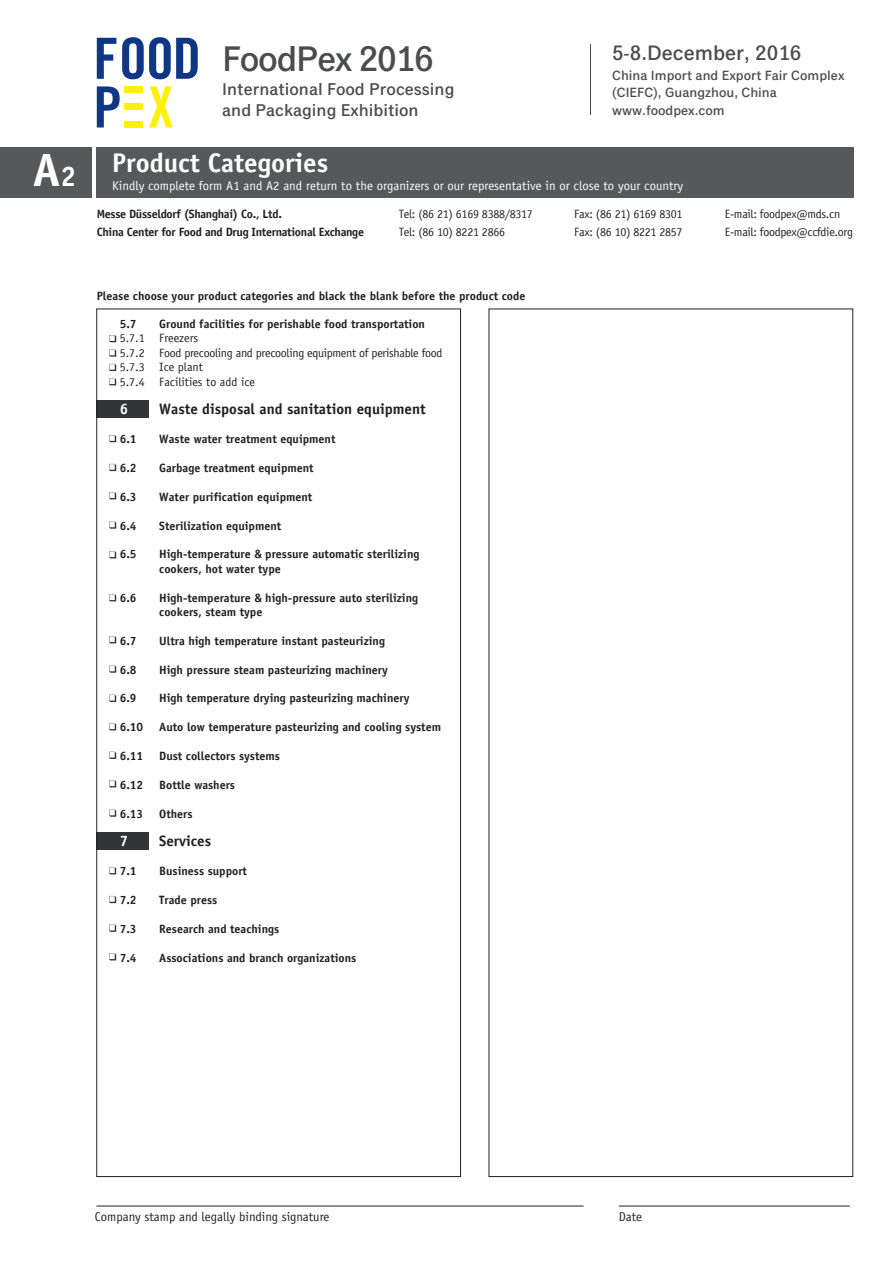
<style>
.page{position:relative;width:893px;height:1263px;background:#fff}
.page>*{position:absolute;margin:0;border:0;box-sizing:border-box;transform-origin:0 0}
.t1{font:700 46.5px "Officina Sans";color:#fff}
.t2{font:500 35.7px "Classic Grotesque Pro";letter-spacing:-.035em;color:#4b4c4d}
.t3{font:700 27px "Officina Sans";color:#fff}
.t4{font:500 21px "Classic Grotesque Pro";color:#4b4c4d}
.t5{font:500 17.1px/20.5px "Classic Grotesque Pro";color:#4b4c4d}
.t6{font:700 15px "Officina Sans";color:#231f20}
.t7{font:700 15px "Officina Sans";color:#fff}
.t8{font:500 13.5px/16.5px "Classic Grotesque Pro";color:#4b4c4d}
.t9{font:12.75px "Officina Sans";color:#fff}
.t10{font:12.75px "Officina Sans";color:#231f20}
.t11{font:700 12px/14.4px "Officina Sans";color:#231f20}
.t12{font:12px/14.4px "Officina Sans";letter-spacing:-.025em;color:#231f20}
.t13{font:700 12px/18px "Officina Sans";letter-spacing:-.025em;color:#231f20}
.s1{font-size:28.2px}
</style>
<div class="page">
<div style="left:96px;top:400px;width:53px;height:17px;background:#323436"></div>
<div style="left:96px;top:832px;width:53px;height:17px;background:#323436"></div>
<div style="left:97px;top:147px;width:757px;height:50px;background:#57585a"></div>
<div style="left:0;top:147px;width:91px;height:50px;background:#57585a"></div>
<svg style="left:109px;top:335px;width:7px;height:7px"></svg>
<svg style="left:109px;top:349px;width:7px;height:8px"></svg>
<svg style="left:109px;top:364px;width:7px;height:7px"></svg>
<svg style="left:109px;top:378px;width:7px;height:7px"></svg>
<svg style="left:109px;top:435px;width:7px;height:7px"></svg>
<svg style="left:109px;top:551px;width:7px;height:7px"></svg>
<svg style="left:109px;top:594px;width:7px;height:7px"></svg>
<svg style="left:109px;top:464px;width:7px;height:7px"></svg>
<svg style="left:109px;top:492px;width:7px;height:7px"></svg>
<svg style="left:109px;top:521px;width:7px;height:8px"></svg>
<svg style="left:109px;top:636px;width:7px;height:7px"></svg>
<svg style="left:109px;top:665px;width:7px;height:8px"></svg>
<svg style="left:109px;top:695px;width:7px;height:7px"></svg>
<svg style="left:109px;top:723px;width:7px;height:7px"></svg>
<svg style="left:109px;top:752px;width:7px;height:7px"></svg>
<svg style="left:109px;top:780px;width:7px;height:7px"></svg>
<svg style="left:109px;top:809px;width:7px;height:8px"></svg>
<svg style="left:109px;top:867px;width:7px;height:7px"></svg>
<svg style="left:109px;top:896px;width:7px;height:7px"></svg>
<svg style="left:109px;top:924px;width:7px;height:8px"></svg>
<svg style="left:109px;top:953px;width:7px;height:7px"></svg>
<hr style="left:619px;top:1206px;width:231px;height:1px;background:#231f20">
<hr style="left:96px;top:1206px;width:488px;height:1px;background:#231f20">
<hr style="left:590px;top:44px;width:1px;height:71px;background:#4b4c4d">
<svg style="left:97px;top:38px;width:19px;height:41px"></svg>
<svg style="left:122px;top:37px;width:76px;height:42px"></svg>
<svg style="left:97px;top:86px;width:23px;height:41px"></svg>
<svg style="left:149px;top:86px;width:24px;height:41px"></svg>
<div style="left:124px;top:86px;width:19px;height:7px;background:#fff101"></div>
<div style="left:124px;top:104px;width:19px;height:6px;background:#fff101"></div>
<div style="left:124px;top:121px;width:19px;height:6px;background:#fff101"></div>
<h2 class="t2" style="left:222px;top:38px;width:213px">FoodPex 2016</h2>
<h3 class="t5" style="left:222px;top:80px;width:234px">International Food Processing and Packaging Exhibition</h3>
<h3 class="t4" style="left:612px;top:41px;width:191px">5-8.December, 2016</h3>
<p class="t8" style="left:612px;top:68px;width:234px">China Import and Export Fair Complex (CIEFC), Guangzhou, China</p>
<p class="t8" style="left:612px;top:102px;width:114px">www.foodpex.com</p>
<h1 class="t1" style="left:33px;top:141px;width:45px">A<span class="s1">2</span></h1>
<h3 class="t3" style="left:112px;top:146px;width:218px">Product Categories</h3>
<p class="t9" style="left:112px;top:178px;width:572px">Kindly complete form A1 and A2 and return to the organizers or our representative in or close to your country</p>
<p class="t13" style="left:97px;top:204px;width:269px">Messe Düsseldorf (Shanghai) Co., Ltd.<br>China Center for Food and Drug International Exchange</p>
<p class="t12" style="left:399px;top:204px;width:136px;line-height:18px">Tel: (86 21) 6169 8388/8317<br>Tel: (86 10) 8221 2866</p>
<p class="t12" style="left:574px;top:204px;width:110px;line-height:18px">Fax: (86 21) 6169 8301<br>Fax: (86 10) 8221 2857</p>
<p class="t12" style="left:725px;top:204px;width:130px;line-height:18px">E-mail: foodpex@mds.cn<br>E-mail: foodpex@ccfdie.org</p>
<p class="t11" style="left:97px;top:288px;width:430px">Please choose your product categories and black the blank before the product code</p>
<p class="t11" style="left:120px;top:316px;width:18px">5.7</p>
<p class="t12" style="left:120px;top:331px;width:27px;text-align:justify">5.7.1<br>5.7.2<br>5.7.3<br>5.7.4</p>
<p class="t7" style="left:120px;top:400px;width:10px">6</p>
<p class="t11" style="left:120px;top:432px;width:18px">6.1</p>
<p class="t11" style="left:120px;top:460px;width:18px">6.2</p>
<p class="t11" style="left:120px;top:489px;width:18px">6.3</p>
<p class="t11" style="left:120px;top:518px;width:18px">6.4</p>
<p class="t11" style="left:120px;top:547px;width:18px">6.5</p>
<p class="t11" style="left:120px;top:590px;width:18px">6.6</p>
<p class="t11" style="left:120px;top:633px;width:18px">6.7</p>
<p class="t11" style="left:120px;top:662px;width:18px">6.8</p>
<p class="t11" style="left:120px;top:691px;width:18px">6.9</p>
<p class="t11" style="left:120px;top:720px;width:25px">6.10</p>
<p class="t11" style="left:120px;top:748px;width:25px">6.11</p>
<p class="t11" style="left:120px;top:777px;width:25px">6.12</p>
<p class="t11" style="left:120px;top:806px;width:25px">6.13</p>
<p class="t7" style="left:120px;top:832px;width:10px">7</p>
<p class="t11" style="left:120px;top:864px;width:18px">7.1</p>
<p class="t11" style="left:120px;top:892px;width:18px">7.2</p>
<p class="t11" style="left:120px;top:921px;width:18px">7.3</p>
<p class="t11" style="left:120px;top:950px;width:18px">7.4</p>
<p class="t11" style="left:159px;top:316px;width:267px">Ground facilities for perishable food transportation</p>
<p class="t12" style="left:159px;top:331px;width:285px">Freezers<br>Food precooling and precooling equipment of perishable food<br>Ice plant<br>Facilities to add ice</p>
<p class="t6" style="left:159px;top:400px;width:268px">Waste disposal and sanitation equipment</p>
<p class="t11" style="left:159px;top:432px;width:178px">Waste water treatment equipment</p>
<p class="t11" style="left:159px;top:460px;width:156px">Garbage treatment equipment</p>
<p class="t11" style="left:159px;top:489px;width:155px">Water purification equipment</p>
<p class="t11" style="left:159px;top:518px;width:123px">Sterilization equipment</p>
<p class="t11" style="left:159px;top:547px;width:262px">High-temperature &amp; pressure automatic sterilizing cookers, hot water type</p>
<p class="t11" style="left:159px;top:590px;width:260px">High-temperature &amp; high-pressure auto sterilizing cookers, steam type</p>
<p class="t11" style="left:159px;top:633px;width:227px">Ultra high temperature instant pasteurizing</p>
<p class="t11" style="left:159px;top:662px;width:230px">High pressure steam pasteurizing machinery</p>
<p class="t11" style="left:159px;top:691px;width:252px">High temperature drying pasteurizing machinery</p>
<p class="t11" style="left:159px;top:720px;width:283px">Auto low temperature pasteurizing and cooling system</p>
<p class="t11" style="left:159px;top:748px;width:122px">Dust collectors systems</p>
<p class="t11" style="left:159px;top:777px;width:77px">Bottle washers</p>
<p class="t11" style="left:159px;top:806px;width:35px">Others</p>
<p class="t6" style="left:159px;top:832px;width:53px">Services</p>
<p class="t11" style="left:159px;top:864px;width:89px">Business support</p>
<p class="t11" style="left:159px;top:892px;width:59px">Trade press</p>
<p class="t11" style="left:159px;top:921px;width:121px">Research and teachings</p>
<p class="t11" style="left:159px;top:950px;width:199px">Associations and branch organizations</p>
<p class="t10" style="left:95px;top:1209px;width:236px">Company stamp and legally binding signature</p>
<p class="t10" style="left:619px;top:1209px;width:25px">Date</p>
</div>
